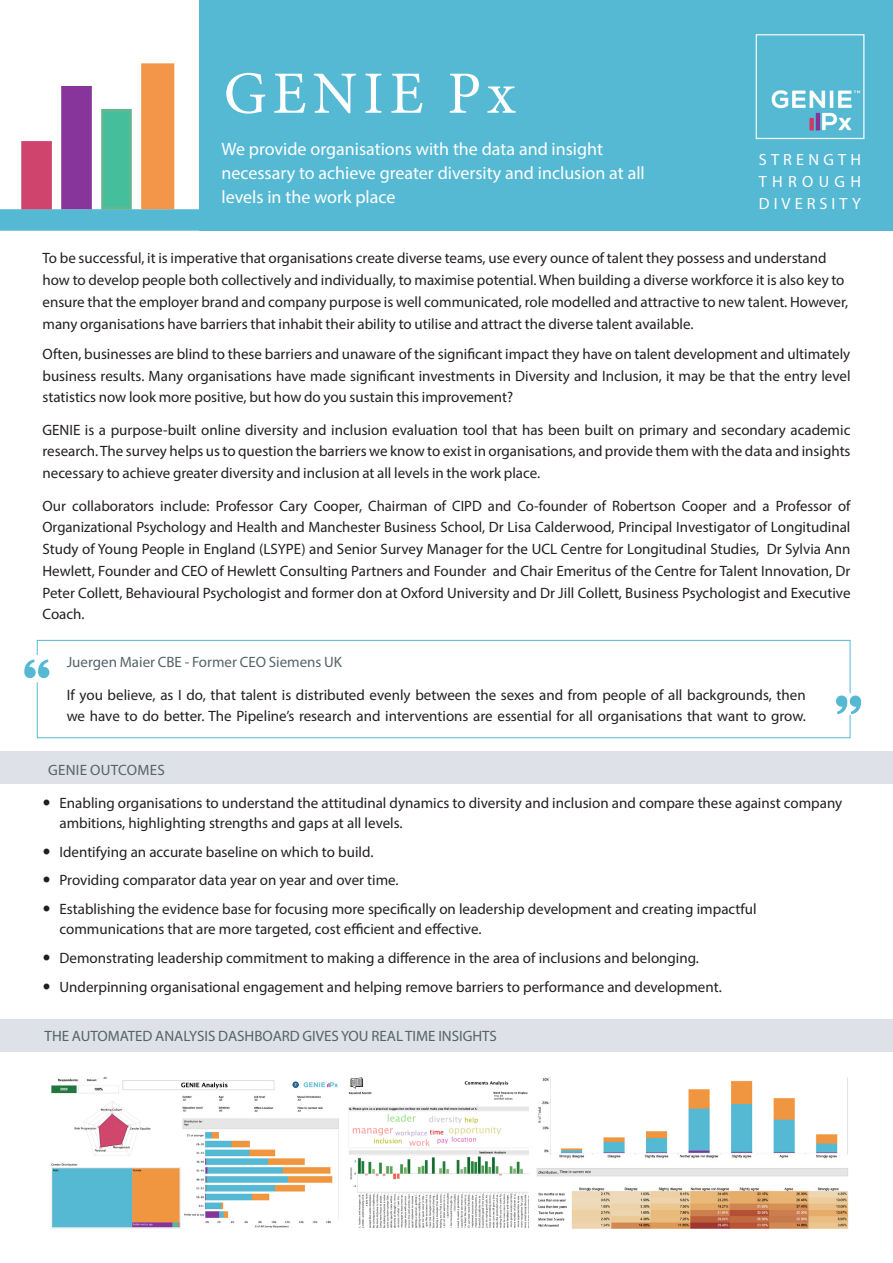
<style>
.page{position:relative;width:893px;height:1263px;background:#fff}
.page>*{position:absolute;margin:0;border:0;box-sizing:border-box;transform-origin:0 0}
.Main_Header{font:60px "Minion Pro";letter-spacing:.1em;color:#fff}
.Header_Strapline{font:18px/24.2px "Myriad Pro";color:#fff}
.t1{font:16.2px/21.8px "Myriad Pro";letter-spacing:.26em;color:#fff;text-align:justify}
.Body{font:15px/21.8px "Myriad Pro";color:#231f20;text-align:justify}
.Main_Heading{font:15px/21.8px "Myriad Pro";color:#231f20}
.Body-2{font:15px "Myriad Pro";color:#556369}
.Bullet_Heading{font:15px "Myriad Pro";letter-spacing:.02em;color:#556369}
</style>
<div class="page">
<div style="left:200px;top:0;width:693px;height:231px;background:#55b9d3"></div>
<div style="left:0;top:751px;width:893px;height:33px;background:#dee1e8"></div>
<img style="left:755px;top:34px;width:110px;height:106px">
<svg style="left:0;top:209px;width:200px;height:22px;background:#59b9d3"></svg>
<div style="left:21px;top:141px;width:31px;height:68px;background:#cf446c;border:3px solid #cf446c"></div>
<div style="left:61px;top:86px;width:31px;height:123px;background:#87349b;border:3px solid #87349b"></div>
<div style="left:101px;top:109px;width:31px;height:101px;background:#45be9c;border:3px solid #61b890"></div>
<div style="left:141px;top:63px;width:33px;height:146px;background:#f39649;border:3px solid #f39649"></div>
<div style="left:0;top:1019px;width:893px;height:32px;background:#dee1e8"></div>
<svg style="left:36px;top:714px;width:815px;height:24px"></svg>
<svg style="left:24px;top:640px;width:837px;height:74px"></svg>
<img style="left:51px;top:1077px;width:288px;height:152px">
<img style="left:348px;top:1077px;width:181px;height:151px">
<img style="left:536px;top:1077px;width:312px;height:152px">
<div style="left:521px;top:1124px;width:9px;height:12px;background:#fff"></div>
<p class="Main_Header" style="left:224px;top:53px;width:293px">GENIE Px</p>
<p class="Header_Strapline" style="left:221px;top:136px;width:425px">We provide organisations with the data and insight necessary to achieve greater diversity and inclusion at all levels in the work place</p>
<p class="t1" style="left:759px;top:149px;width:104px">STRENGTH THROUGH DIVERSITY</p>
<p class="Main_Heading" style="left:43px;top:247px;width:807px">To be successful, it is imperative that organisations create diverse teams, use every ounce of talent they possess and understand how to develop people both collectively and individually, to maximise potential. When building a diverse workforce it is also key to ensure that the employer brand and company purpose is well communicated, role modelled and attractive to new talent. However, many organisations have barriers that inhabit their ability to utilise and attract the diverse talent available.</p>
<p class="Body" style="left:43px;top:343px;width:809px">Often, businesses are blind to these barriers and unaware of the significant impact they have on talent development and ultimately business results. Many organisations have made significant investments in Diversity and Inclusion, it may be that the entry level statistics now look more positive, but how do you sustain this improvement?</p>
<p class="Body" style="left:43px;top:418px;width:809px">GENIE is a purpose-built online diversity and inclusion evaluation tool that has been built on primary and secondary academic research. The survey helps us to question the barriers we know to exist in organisations, and provide them with the data and insights necessary to achieve greater diversity and inclusion at all levels in the work place.</p>
<p class="Body" style="left:43px;top:494px;width:809px">Our collaborators include: Professor Cary Cooper, Chairman of CIPD and Co-founder of Robertson Cooper and a Professor of Organizational Psychology and Health and Manchester Business School, Dr Lisa Calderwood, Principal Investigator of Longitudinal Study of Young People in England (LSYPE) and Senior Survey Manager for the UCL Centre for Longitudinal Studies, Dr Sylvia Ann Hewlett, Founder and CEO of Hewlett Consulting Partners and Founder and Chair Emeritus of the Centre for Talent Innovation, Dr Peter Collett, Behavioural Psychologist and former don at Oxford University and Dr Jill Collett, Business Psychologist and Executive Coach.</p>
<p class="Body-2" style="left:67px;top:652px;width:277px">Juergen Maier CBE - Former CEO Siemens UK</p>
<p class="Body" style="left:67px;top:683px;width:741px">If you believe, as I do, that talent is distributed evenly between the sexes and from people of all backgrounds, then we have to do better. The Pipeline’s research and interventions are essential for all organisations that want to grow.</p>
<p class="Bullet_Heading" style="left:48px;top:760px;width:118px">GENIE OUTCOMES</p>
<p class="Body" style="left:60px;top:792px;width:784px;line-height:20.2px">Enabling organisations to understand the attitudinal dynamics to diversity and inclusion and compare these against company ambitions, highlighting strengths and gaps at all levels.</p>
<p class="Body" style="left:60px;top:840px;width:315px">Identifying an accurate baseline on which to build.</p>
<p class="Body" style="left:60px;top:869px;width:341px">Providing comparator data year on year and over time.</p>
<p class="Body" style="left:60px;top:899px;width:699px;line-height:20.2px">Establishing the evidence base for focusing more specifically on leadership development and creating impactful communications that are more targeted, cost efficient and effective.</p>
<p class="Body" style="left:60px;top:947px;width:641px">Demonstrating leadership commitment to making a difference in the area of inclusions and belonging.</p>
<p class="Body" style="left:60px;top:976px;width:664px">Underpinning organisational engagement and helping remove barriers to performance and development.</p>
<p class="Body-2" style="left:45px;top:1026px;width:454px">THE AUTOMATED ANALYSIS DASHBOARD GIVES YOU REAL TIME INSIGHTS</p>
</div>
